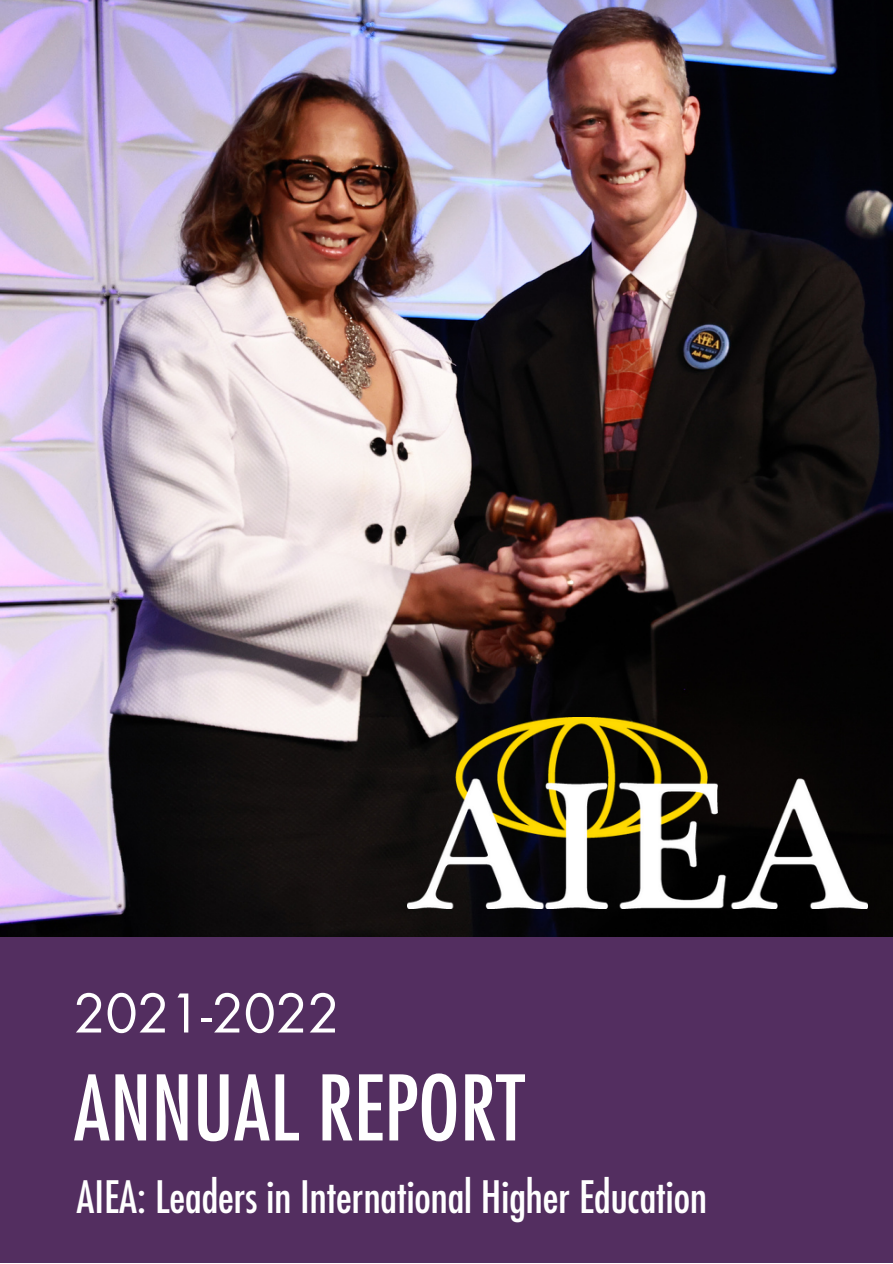
<style>
.page{position:relative;width:893px;height:1264px;background:#fff}
.page>*{position:absolute;margin:0;border:0;box-sizing:border-box;transform-origin:0 0}
.t1{font:condensed 87.6px "Futura Std";color:#fff}
.t2{font:51.75px "Futura Std";color:#fff}
.t3{font:condensed 43.5px "Futura Std";color:#fff}
</style>
<div class="page">
<div style="left:0;top:0;width:892px;height:1262px;background:#532e60"></div>
<img style="left:0;top:0;width:892px;height:937px">
<img style="left:407px;top:718px;width:460px;height:190px">
<p class="t2" style="left:74px;top:989px;width:267px">2021-2022</p>
<h1 class="t1" style="left:74px;top:1068px;width:452px">ANNUAL REPORT</h1>
<p class="t3" style="left:77px;top:1176px;width:631px">AIEA: Leaders in International Higher Education</p>
</div>
